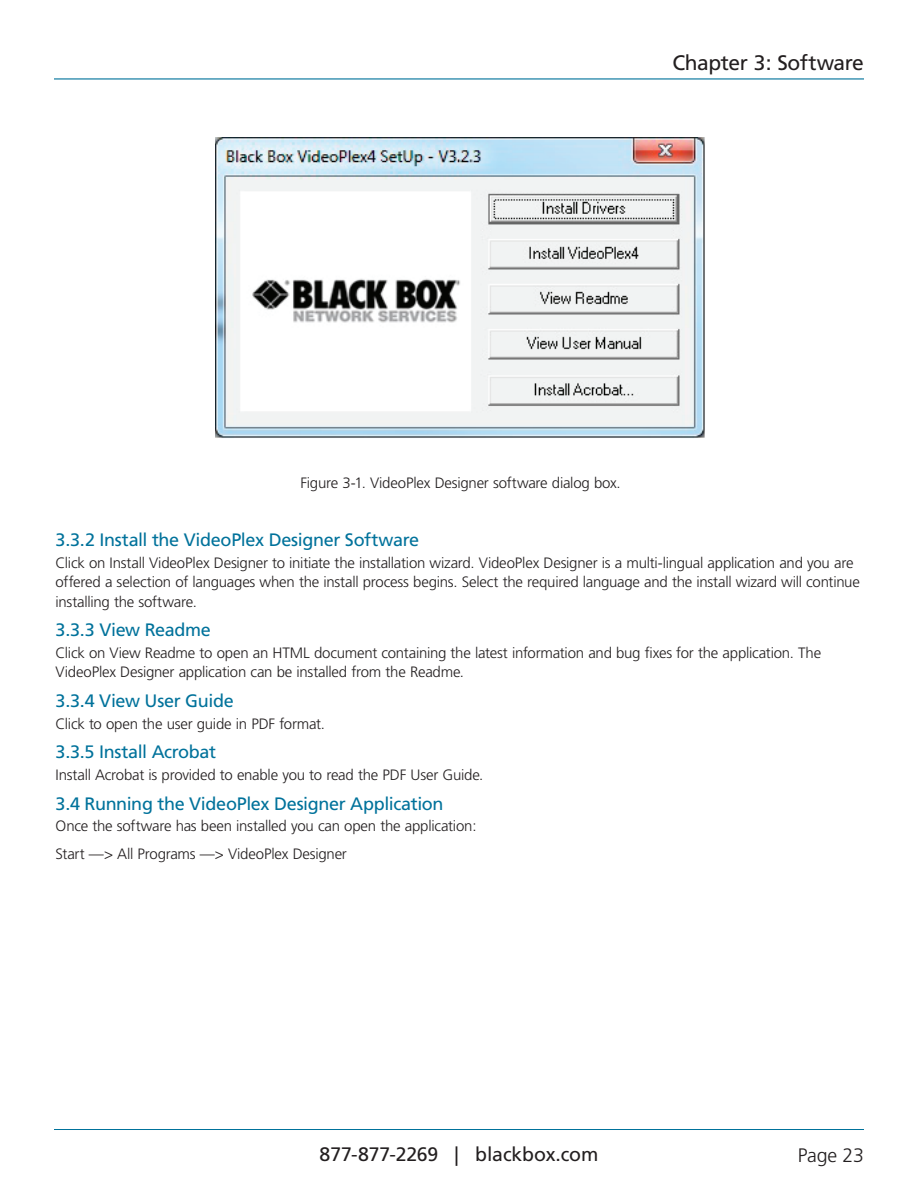
<style>
.page{position:relative;width:918px;height:1188px;background:#fff}
.page>*{position:absolute;margin:0;border:0;box-sizing:border-box;transform-origin:0 0}
.t1{font:21px "Frutiger";letter-spacing:-.025em;color:#231f20}
.t2{font:19.5px "Frutiger";letter-spacing:-.005em;color:#231f20}
.t3{font:300 19.5px "Frutiger";letter-spacing:-.015em;color:#231f20}
.t4{font:18px "Frutiger";letter-spacing:-.02em;color:#00729b}
.t5{font:300 15px/19.5px "Frutiger";letter-spacing:-.015em;color:#231f20}
</style>
<div class="page">
<hr style="left:54px;top:1129px;width:810px;height:1px;background:#00729b">
<hr style="left:54px;top:78px;width:810px;height:2px;background:#00729b">
<img style="left:216px;top:137px;width:489px;height:301px">
<h1 class="t1" style="left:673px;top:50px;width:193px">Chapter 3: Software</h1>
<p class="t5" style="left:301px;top:473px;width:322px">Figure 3-1. VideoPlex Designer software dialog box.</p>
<p class="t4" style="left:56px;top:529px;width:365px">3.3.2 Install the VideoPlex Designer Software</p>
<p class="t5" style="left:56px;top:553px;width:806px">Click on Install VideoPlex Designer to initiate the installation wizard. VideoPlex Designer is a multi-lingual application and you are offered a selection of languages when the install process begins. Select the required language and the install wizard will continue installing the software.</p>
<p class="t4" style="left:56px;top:619px;width:157px">3.3.3 View Readme</p>
<p class="t5" style="left:56px;top:643px;width:767px">Click on View Readme to open an HTML document containing the latest information and bug fixes for the application. The<br>VideoPlex Designer application can be installed from the Readme.</p>
<p class="t4" style="left:56px;top:690px;width:180px">3.3.4 View User Guide</p>
<p class="t5" style="left:56px;top:714px;width:271px">Click to open the user guide in PDF format.</p>
<p class="t4" style="left:56px;top:741px;width:162px">3.3.5 Install Acrobat</p>
<p class="t5" style="left:56px;top:765px;width:429px">Install Acrobat is provided to enable you to read the PDF User Guide.</p>
<p class="t4" style="left:56px;top:793px;width:389px">3.4 Running the VideoPlex Designer Application</p>
<p class="t5" style="left:56px;top:812px;width:423px;line-height:28.2px">Once the software has been installed you can open the application:<br>Start —&gt; All Programs —&gt; VideoPlex Designer</p>
<h2 class="t2" style="left:320px;top:1143px;width:280px">877-877-2269 | blackbox.com</h2>
<h2 class="t3" style="left:798px;top:1144px;width:68px">Page 23</h2>
</div>
